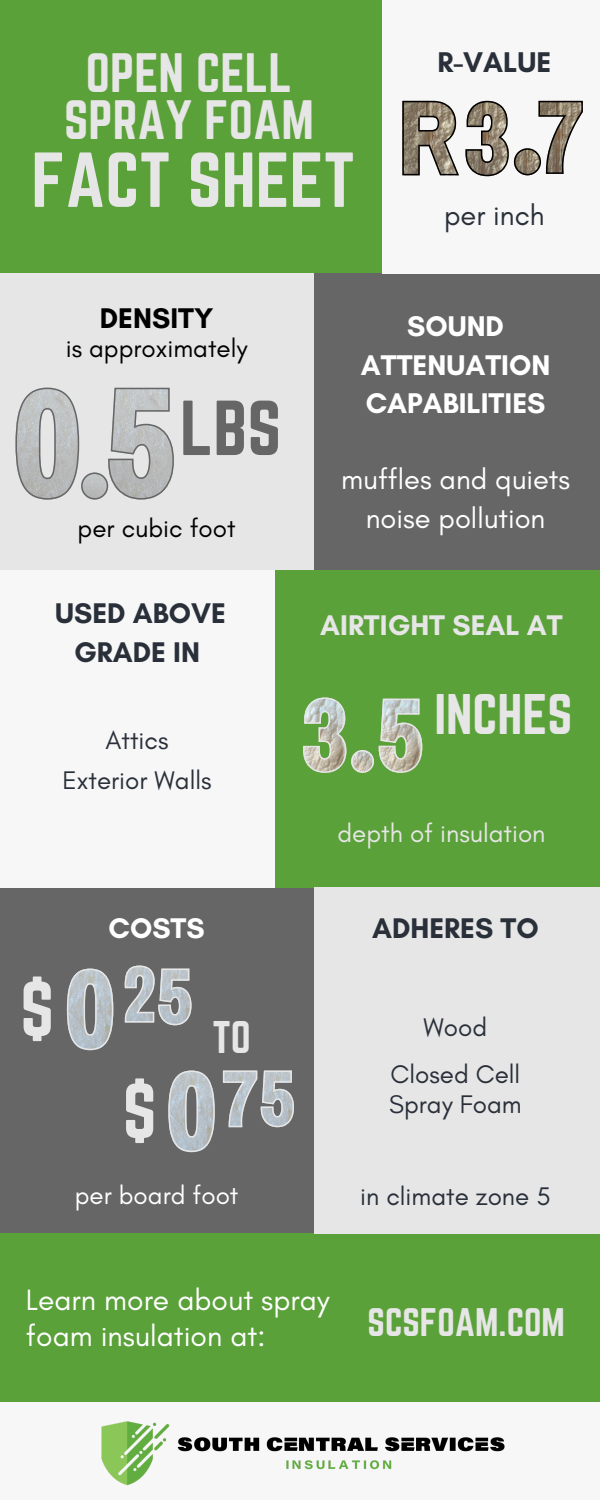
<style>
.page{position:relative;width:600px;height:1500px;background:#5ba13a}
.page>*{position:absolute;margin:0;border:0;box-sizing:border-box;transform-origin:0 0}
.t1{font:68px "Norwester";color:#e6e6e6}
.t2{font:68px "Norwester";color:#666}
.t3{font:50px "Norwester";color:#e6e6e6}
.t4{font:48.5px "Norwester";color:#e6e6e6}
.t5{font:40px "Norwester";color:#e6e6e6}
.t6{font:34.9px "Norwester";color:#e6e6e6}
.t7{font:30px/36.8px "Glacial Indifference";color:#fff}
.t8{font:700 29px/38.2px "Glacial Indifference";color:#fff;text-align:center}
.t9{font:700 29px/38.2px "Glacial Indifference";color:#29303a;text-align:center}
.t10{font:29px/38.2px "Glacial Indifference";color:#fff;text-align:center}
.t11{font:700 29px "Glacial Indifference";color:#e6e6e6}
.t12{font:29px "Glacial Indifference";color:#29303a}
.t13{font:700 29px "Glacial Indifference";color:#000}
.t14{font:26px "Glacial Indifference";color:#29303a}
.t15{font:26px "Glacial Indifference";color:#000}
.t16{font:26px "Glacial Indifference";color:#e6e6e6}
.t17{font:26px "Glacial Indifference";color:#fff}
</style>
<div class="page">
<div style="left:0;top:545px;width:275px;height:419px;background:#f7f7f7"></div>
<div style="left:0;top:274px;width:314px;height:296px;background:#e6e6e6"></div>
<div style="left:314px;top:274px;width:286px;height:296px;background:#666"></div>
<div style="left:0;top:888px;width:314px;height:345px;background:#666"></div>
<div style="left:314px;top:887px;width:286px;height:346px;background:#e6e6e6"></div>
<div style="left:382px;top:0;width:218px;height:274px;background:#f7f7f7"></div>
<svg style="left:402px;top:101px;width:57px;height:74px"></svg>
<svg style="left:125px;top:966px;width:66px;height:59px"></svg>
<svg style="left:223px;top:1071px;width:71px;height:56px"></svg>
<div style="left:0;top:1402px;width:600px;height:98px;background:#f7f7f7"></div>
<img style="left:101px;top:1421px;width:404px;height:65px">
<svg style="left:465px;top:101px;width:118px;height:75px"></svg>
<svg style="left:15px;top:388px;width:159px;height:111px"></svg>
<svg style="left:303px;top:697px;width:119px;height:76px"></svg>
<svg style="left:67px;top:969px;width:46px;height:81px"></svg>
<svg style="left:168px;top:1071px;width:47px;height:81px"></svg>
<p class="t4" style="left:86px;top:44px;width:208px">OPEN CELL</p>
<p class="t4" style="left:64px;top:90px;width:251px">SPRAY FOAM</p>
<p class="t1" style="left:31px;top:139px;width:325px">FACT SHEET</p>
<p class="t9" style="left:437px;top:42px;width:115px">R-VALUE</p>
<p class="t12" style="left:444px;top:197px;width:102px">per inch</p>
<p class="t13" style="left:100px;top:300px;width:115px">DENSITY</p>
<p class="t15" style="left:66px;top:332px;width:183px">is approximately</p>
<p class="t2" style="left:180px;top:387px;width:103px">LBS</p>
<p class="t8" style="left:361px;top:307px;width:191px">SOUND<br>ATTENUATION<br>CAPABILITIES</p>
<p class="t15" style="left:78px;top:512px;width:160px">per cubic foot</p>
<p class="t9" style="left:55px;top:594px;width:172px">USED ABOVE<br>GRADE IN</p>
<p class="t14" style="left:105px;top:724px;width:65px">Attics</p>
<p class="t14" style="left:62px;top:764px;width:151px">Exterior Walls</p>
<p class="t1" style="left:20px;top:968px;width:36px">$</p>
<p class="t8" style="left:109px;top:908px;width:98px">COSTS</p>
<p class="t1" style="left:123px;top:1070px;width:36px">$</p>
<p class="t5" style="left:213px;top:1013px;width:40px">TO</p>
<p class="t17" style="left:75px;top:1179px;width:165px">per board foot</p>
<p class="t10" style="left:341px;top:460px;width:230px">muffles and quiets noise pollution</p>
<p class="t11" style="left:320px;top:607px;width:244px">AIRTIGHT SEAL AT</p>
<p class="t3" style="left:434px;top:684px;width:140px">INCHES</p>
<p class="t16" style="left:338px;top:818px;width:210px">depth of insulation</p>
<p class="t9" style="left:372px;top:908px;width:168px">ADHERES TO</p>
<p class="t14" style="left:424px;top:1011px;width:65px">Wood</p>
<p class="t14" style="left:391px;top:1058px;width:131px">Closed Cell</p>
<p class="t14" style="left:389px;top:1088px;width:134px">Spray Foam</p>
<p class="t14" style="left:360px;top:1181px;width:192px">in climate zone 5</p>
<p class="t7" style="left:26px;top:1281px;width:305px">Learn more about spray foam insulation at:</p>
<p class="t6" style="left:368px;top:1301px;width:199px">SCSFOAM.COM</p>
</div>
